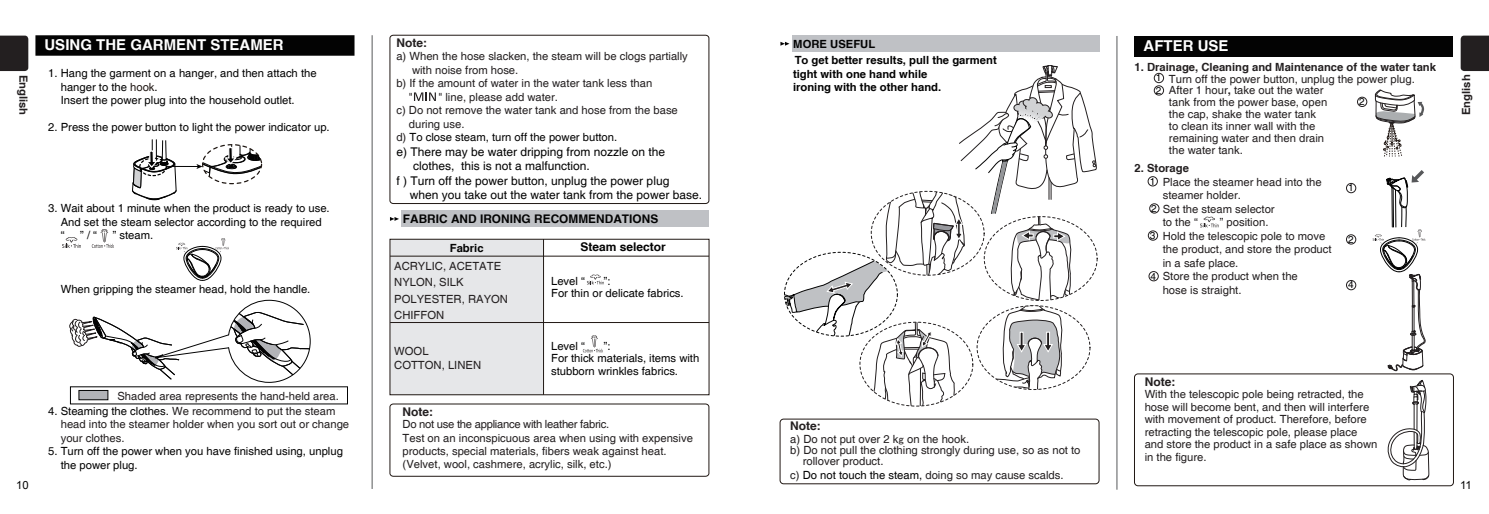
<style>
.page{position:relative;width:1489px;height:514px;background:#fff}
.page>*{position:absolute;margin:0;border:0;box-sizing:border-box;transform-origin:0 0}
.t1{font:700 15px "Helvetica cyr";color:#fff}
.t2{font:12px "Helvetica";color:#030303}
.t3{font:700 12px "Helvetica cyr";color:#231f20}
.t4{font:700 12px "Helvetica cyr";color:#030303}
.t5{font:700 11.88px "Helvetica cyr";color:#030303}
.t6{font:11.25px/13.5px "Helvetica";color:#231f20}
.t7{font:11.25px/13.5px "Helvetica";color:#030303}
.t8{font:700 11.25px/13.5px "Helvetica cyr";color:#030303}
.t9{font:700 11.25px "Helvetica cyr";color:#231f20}
.t10{font:11.25px "Arial";color:#030303}
.t11{font:10px/12.4px "Helvetica";color:#030303}
.s1{color:#231f20}
.s2{font-family:"Helvetica cyr";font-weight:700}
.s3{color:#211814}
.s4{color:#030303}
.s5{font-family:"Sim Hei"}
</style>
<div class="page">
<svg style="left:0;top:36px;width:28px;height:35px"></svg>
<svg style="left:1460px;top:36px;width:28px;height:35px"></svg>
<hr style="left:1116px;top:36px;width:1px;height:453px;background:#57585a">
<div style="left:792px;top:35px;width:307px;height:17px;background:#bfc1c5"></div>
<div style="left:1134px;top:36px;width:319px;height:20px;background:#030303"></div>
<div style="left:779px;top:419px;width:320px;height:65px;border:1px solid #211814;border-radius:4px"></div>
<svg style="left:780px;top:42px;width:316px;height:364px"></svg>
<div style="left:1134px;top:373px;width:319px;height:113px;border:1px solid #211814;border-radius:4px"></div>
<svg style="left:1387px;top:380px;width:41px;height:100px"></svg>
<div style="left:1153px;top:73px;width:10px;height:10px;border:1px solid #231f20;border-radius:50%"></div>
<div style="left:1153px;top:86px;width:10px;height:9px;border:1px solid #231f20;border-radius:50%"></div>
<div style="left:1357px;top:97px;width:9px;height:10px;border:1px solid #231f20;border-radius:50%"></div>
<div style="left:1147px;top:176px;width:10px;height:10px;border:1px solid #231f20;border-radius:50%"></div>
<div style="left:1149px;top:204px;width:10px;height:9px;border:1px solid #231f20;border-radius:50%"></div>
<div style="left:1148px;top:231px;width:9px;height:9px;border:1px solid #231f20;border-radius:50%"></div>
<div style="left:1148px;top:271px;width:10px;height:10px;border:1px solid #231f20;border-radius:50%"></div>
<div style="left:1346px;top:183px;width:9px;height:10px;border:1px solid #231f20;border-radius:50%"></div>
<div style="left:1346px;top:235px;width:9px;height:9px;border:1px solid #231f20;border-radius:50%"></div>
<div style="left:1346px;top:280px;width:9px;height:10px;border:1px solid #231f20;border-radius:50%"></div>
<hr style="left:372px;top:35px;width:1px;height:454px;background:#57585a">
<div style="left:35px;top:35px;width:319px;height:21px;background:#030303"></div>
<div style="left:389px;top:35px;width:320px;height:169px;border:1px solid #211814;border-radius:3px"></div>
<div style="left:402px;top:210px;width:307px;height:17px;background:#bfc1c5"></div>
<svg style="left:390px;top:217px;width:9px;height:4px"></svg>
<div style="left:390px;top:239px;width:153px;height:156px;background:#e6e7e9"></div>
<div style="left:389px;top:239px;width:320px;height:156px;border:1px solid #211814"></div>
<hr style="left:390px;top:256px;width:319px;height:1px;background:#211814">
<hr style="left:390px;top:322px;width:319px;height:1px;background:#211814">
<hr style="left:543px;top:239px;width:1px;height:156px;background:#211814">
<hr style="left:167px;top:166px;width:31px;height:1px;background:#030303">
<svg style="left:196px;top:145px;width:66px;height:39px"></svg>
<svg style="left:132px;top:139px;width:44px;height:62px"></svg>
<svg style="left:414px;top:92px;width:22px;height:9px"></svg>
<div style="left:79px;top:390px;width:29px;height:10px;background:#b2b3b7;border:1px solid #030303"></div>
<svg style="left:69px;top:300px;width:241px;height:83px"></svg>
<div style="left:389px;top:404px;width:320px;height:72px;border:1px solid #211814;border-radius:3px"></div>
<svg style="left:583px;top:335px;width:20px;height:17px"></svg>
<svg style="left:587px;top:274px;width:17px;height:10px"></svg>
<svg style="left:1200px;top:216px;width:18px;height:11px"></svg>
<svg style="left:176px;top:238px;width:53px;height:43px"></svg>
<svg style="left:92px;top:229px;width:22px;height:19px"></svg>
<svg style="left:62px;top:237px;width:19px;height:11px"></svg>
<svg style="left:1372px;top:89px;width:54px;height:282px"></svg>
<h1 class="t1" style="left:44px;top:36px;width:241px">USING THE GARMENT STEAMER</h1>
<p class="t3" style="left:396px;top:36px;width:32px">Note:</p>
<p class="t6" style="left:396px;top:50px;width:293px">a) When the hose slacken, the steam will be clogs partially</p>
<p class="t6" style="left:412px;top:64px;width:108px">with noise from hose.</p>
<p class="t6" style="left:396px;top:77px;width:257px">b) If the amount of water in the water tank less than</p>
<p class="t6" style="left:409px;top:91px;width:5px">"</p>
<p class="t6" style="left:438px;top:91px;width:121px">" line, please add water.</p>
<p class="t6" style="left:396px;top:104px;width:283px">c) Do not remove the water tank and hose from the base</p>
<p class="t6" style="left:409px;top:118px;width:57px">during use.</p>
<p class="t7" style="left:396px;top:131px;width:222px"><span class="s1">d)</span> To close steam, turn off the power button.</p>
<p class="t2" style="left:396px;top:145px;width:270px">e) There may be water dripping from nozzle on the</p>
<p class="t2" style="left:413px;top:159px;width:178px">clothes, this is not a malfunction.</p>
<p class="t2" style="left:396px;top:173px;width:274px">f ) Turn off the power button, unplug the power plug</p>
<p class="t2" style="left:410px;top:188px;width:294px">when you take out the water tank from the power base.</p>
<p class="t5" style="left:403px;top:212px;width:257px">FABRIC AND IRONING RECOMMENDATIONS</p>
<p class="t8" style="left:450px;top:241px;width:35px">Fabric</p>
<p class="t4" style="left:580px;top:240px;width:87px">Steam selector</p>
<p class="t6" style="left:394px;top:258px;width:115px;line-height:16.2px">ACRYLIC, ACETATE<br>NYLON, SILK<br>POLYESTER, RAYON<br>CHIFFON</p>
<p class="t6" style="left:394px;top:344px;width:88px;line-height:14.2px">WOOL<br>COTTON, LINEN</p>
<p class="t8" style="left:793px;top:37px;width:83px">MORE USEFUL</p>
<h1 class="t1" style="left:1143px;top:37px;width:87px">AFTER USE</h1>
<p class="t8" style="left:793px;top:54px;width:205px">To get better results, pull the garment tight with one hand while<br>ironing with the other hand.</p>
<p class="t9" style="left:1134px;top:60px;width:303px">1. Drainage, Cleaning and Maintenance of the water tank</p>
<p class="t6" style="left:1168px;top:73px;width:247px;line-height:11.9px">Turn off the power button, unplug the power plug.<br>After 1 hour<span class="s2">,</span> take out the water<br>tank from the power base, open<br>the cap, shake the water tank<br>to clean its inner wall with the<br>remaining water and then drain<br>the water tank.</p>
<p class="t7" style="left:61px;top:67px;width:257px;text-indent:-13px">1. Hang the garment on a hanger, and then attach the hanger to the <span class="s3">hook</span>.<br>Insert the power plug into the household outlet.</p>
<p class="t7" style="left:48px;top:121px;width:283px">2. Press the power button to light the power indicator up.</p>
<p class="t11" style="left:1155px;top:72px;width:7px">1<br>2</p>
<p class="t9" style="left:30px;top:75px;width:42px;rotate:90deg">English</p>
<p class="t9" style="left:1459px;top:115px;width:42px;rotate:-90deg">English</p>
<p class="t11" style="left:1358px;top:96px;width:7px">2</p>
<p class="t9" style="left:1134px;top:162px;width:56px">2. Storage</p>
<p class="t6" style="left:1162px;top:175px;width:160px">Place the steamer head into the steamer holder.<br>Set the steam selector<br>to the “</p>
<p class="t11" style="left:1149px;top:175px;width:7px">1</p>
<p class="t11" style="left:1151px;top:202px;width:7px">2</p>
<p class="t11" style="left:1149px;top:229px;width:7px">3</p>
<p class="t11" style="left:1150px;top:270px;width:7px">4</p>
<p class="t11" style="left:1347px;top:182px;width:7px">1</p>
<p class="t7" style="left:61px;top:202px;width:270px;text-indent:-12px">3. Wait about 1 minute when the product is ready to use.<br>And set the steam selector according to the required<br>“</p>
<p class="t7" style="left:80px;top:229px;width:18px">” / “</p>
<p class="t7" style="left:113px;top:229px;width:42px">” steam.</p>
<p class="t6" style="left:1162px;top:216px;width:170px;text-indent:57px">” position.<br>Hold the telescopic pole to move the product, and store the product in a safe place.<br>Store the product when the<br>hose is straight.</p>
<p class="t11" style="left:1347px;top:233px;width:7px">2</p>
<p class="t11" style="left:1347px;top:279px;width:7px">4</p>
<p class="t7" style="left:551px;top:274px;width:35px">Level “</p>
<p class="t7" style="left:551px;top:275px;width:134px;line-height:12.5px;text-indent:53px">”:<br>For thin or delicate fabrics.</p>
<p class="t7" style="left:61px;top:283px;width:251px">When gripping the steamer head, hold the handle.</p>
<p class="t7" style="left:551px;top:339px;width:35px">Level “</p>
<p class="t7" style="left:551px;top:340px;width:150px;line-height:12.5px;text-indent:53px">”:<br>For thick materials, items with stubborn wrinkles fabrics.</p>
<p class="t10" style="left:16px;top:478px;width:14px">10</p>
<p class="t6" style="left:117px;top:389px;width:223px">Shaded area represents the hand-held area.</p>
<p class="t6" style="left:61px;top:404px;width:290px;text-indent:-13px"><span class="s4">4. Steaming the clothes.</span> We recommend to put the steam head into the steamer holder when you sort out or change your clothes.</p>
<p class="t7" style="left:61px;top:445px;width:284px;text-indent:-13px">5. Turn off the power when you have finished using, unplug the power plug.</p>
<p class="t3" style="left:402px;top:405px;width:32px">Note:</p>
<p class="t6" style="left:402px;top:418px;width:292px;line-height:13.1px">Do not use the appliance with leather fabric.<br>Test on an inconspicuous area when using with expensive products, special materials, fibers weak against heat. (Velvet, wool, cashmere, acrylic, silk, etc.)</p>
<p class="t3" style="left:790px;top:419px;width:32px">Note:</p>
<p class="t6" style="left:790px;top:433px;width:180px">a) Do not put over 2 k<span class="s5">g</span> on the hook.</p>
<p class="t6" style="left:790px;top:444px;width:292px">b) Do not pull the clothing strongly during use, so as not to</p>
<p class="t6" style="left:802px;top:455px;width:82px">rollover product.</p>
<p class="t6" style="left:790px;top:468px;width:275px">c) <span class="s4">Do not touch the steam,</span> doing so may cause scalds.</p>
<p class="t3" style="left:1144px;top:375px;width:32px">Note:</p>
<p class="t6" style="left:1144px;top:388px;width:234px;line-height:12.5px">With the telescopic pole being retracted, the hose will become bent, and then will interfere with movement of product. Therefore, before retracting the telescopic pole, please place and store the product in a safe place as shown in the figure.</p>
<p class="t10" style="left:1459px;top:477px;width:13px">11</p>
</div>
